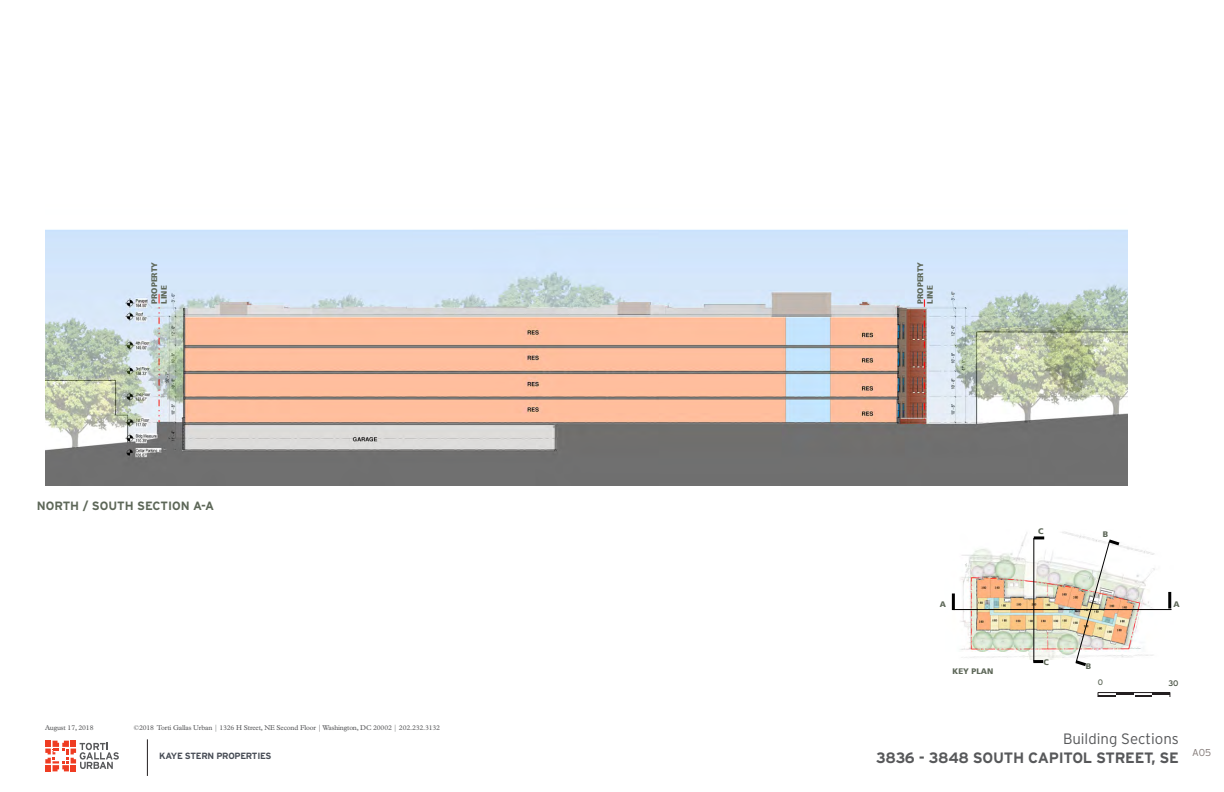
<style>
.page{position:relative;width:1224px;height:792px;background:#fff}
.page>*{position:absolute;margin:0;border:0;box-sizing:border-box;transform-origin:0 0}
.t1{font:700 15px "Interstate";letter-spacing:-.015em;color:#57585a}
.Subtitle{font:300 15px "Interstate";color:#57585a}
.t2{font:700 12px "Interstate";color:#5d6758}
.t3{font:300 10px "Interstate";color:#7f7673}
.t4{font:700 9px "Interstate";letter-spacing:-.03em;color:#464b54}
.t5{font:900 8px/9.6px "Frutiger";color:#5d6758}
.t6{font:8px "Interstate";color:#434c3d}
.t7{font:8px "Interstate";color:#5d6758}
.t8{font:7px "Plantin MT Std";letter-spacing:-.02em;color:#57585a}
</style>
<div class="page">
<img style="left:46px;top:229px;width:1082px;height:257px">
<img style="left:951px;top:531px;width:221px;height:129px">
<hr style="left:953px;top:609px;width:219px;height:1px;background:#000">
<hr style="left:1168px;top:592px;width:3px;height:17px;background:#000">
<hr style="left:952px;top:593px;width:3px;height:17px;background:#000">
<img style="left:1072px;top:537px;width:51px;height:129px">
<hr style="left:1033px;top:538px;width:1px;height:124px;background:#000">
<svg style="left:1034px;top:536px;width:10px;height:3px"></svg>
<svg style="left:1033px;top:660px;width:10px;height:3px"></svg>
<hr style="left:1098px;top:692px;width:72px;height:1px;background:#231f20">
<svg style="left:1098px;top:693px;width:73px;height:4px"></svg>
<hr style="left:147px;top:739px;width:1px;height:37px;background:#231f20">
<svg style="left:45px;top:741px;width:74px;height:30px"></svg>
<p class="t5" style="left:150px;top:304px;width:43px;rotate:-90deg">PROPERTY<br>LINE</p>
<p class="t5" style="left:916px;top:304px;width:43px;rotate:-90deg">PROPERTY<br>LINE</p>
<p class="t2" style="left:37px;top:499px;width:179px">NORTH / SOUTH SECTION A-A</p>
<p class="t8" style="left:45px;top:723px;width:50px">August 17, 2018</p>
<p class="t8" style="left:134px;top:724px;width:308px">©2018 Torti Gallas Urban | 1326 H Street, NE Second Floor | Washington, DC 20002 | 202.232.3132</p>
<p class="t4" style="left:159px;top:751px;width:114px">KAYE STERN PROPERTIES</p>
<p class="t5" style="left:1038px;top:527px;width:7px">C</p>
<p class="t5" style="left:1103px;top:529px;width:7px">B</p>
<p class="t5" style="left:940px;top:599px;width:8px">A</p>
<p class="t5" style="left:1174px;top:599px;width:8px">A</p>
<p class="t5" style="left:953px;top:667px;width:42px">KEY PLAN</p>
<p class="t5" style="left:1043px;top:657px;width:7px">C</p>
<p class="t5" style="left:1086px;top:661px;width:7px">B</p>
<p class="t7" style="left:1098px;top:678px;width:7px">0</p>
<p class="t6" style="left:1168px;top:679px;width:12px">30</p>
<p class="Subtitle" style="left:1063px;top:730px;width:117px">Building Sections</p>
<h1 class="t1" style="left:876px;top:749px;width:304px">3836 - 3848 SOUTH CAPITOL STREET, SE</h1>
<h3 class="t3" style="left:1192px;top:747px;width:21px">A05</h3>
</div>
